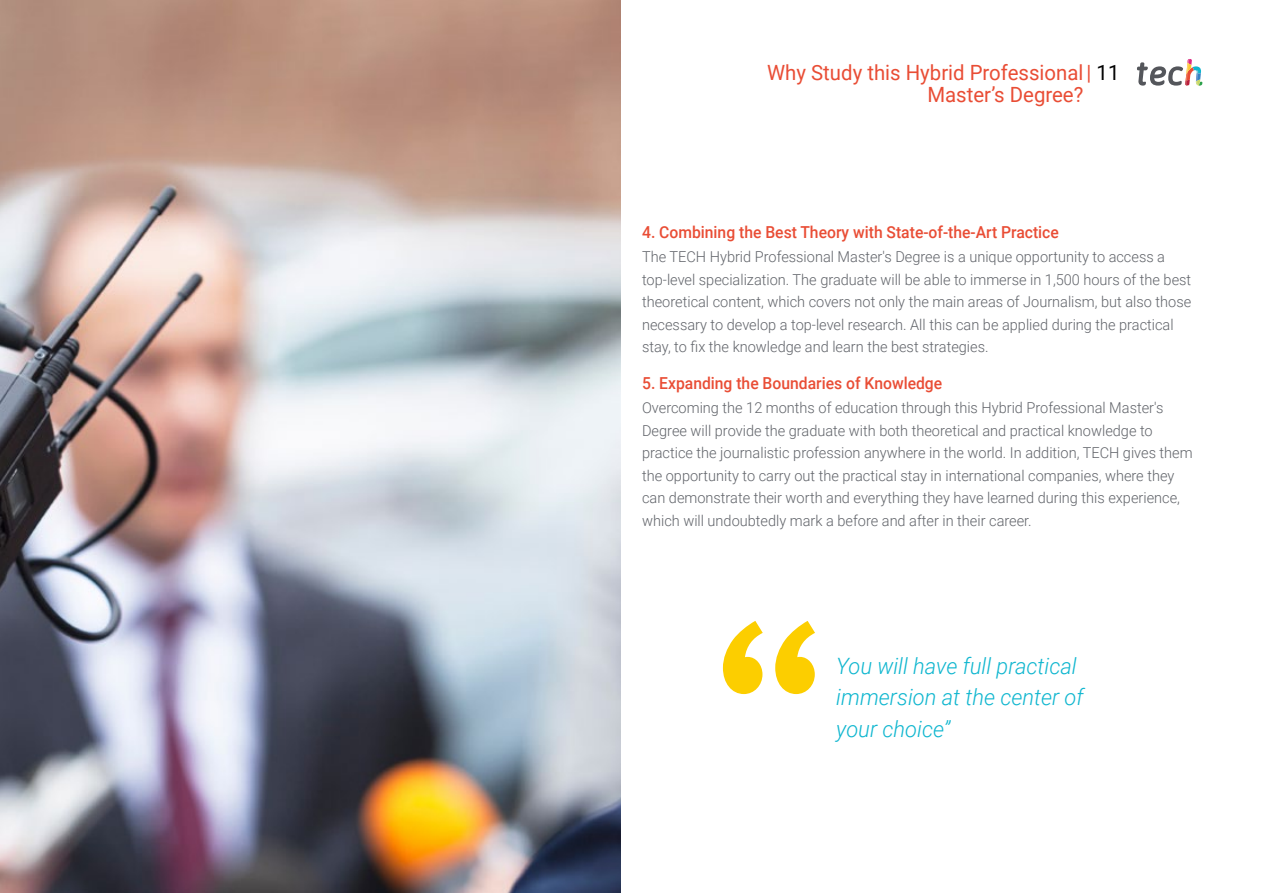
<style>
.page{position:relative;width:1263px;height:893px;background:#fff}
.page>*{position:absolute;margin:0;border:0;box-sizing:border-box;transform-origin:0 0}
.t1{font:italic 300 22.5px/31.5px "Roboto";color:#0fb6cf}
.t2{font:21px/22.5px "Roboto";color:#e94d35}
.t3{font:500 16.5px "Roboto";color:#e94d35;scale:.95 1}
.t4{font:300 15px/22.5px "Roboto";color:#61646a}
.s1{color:#000}
</style>
<div class="page">
<svg style="left:1137px;top:59px;width:65px;height:27px"></svg>
<svg style="left:723px;top:621px;width:92px;height:73px"></svg>
<img style="left:0;top:0;width:621px;height:893px">
<h2 class="t2" style="left:927px;top:60px;width:194px;text-indent:-160px">Why Study this Hybrid Professional | <span class="s1">11<br></span>Master’s Degree?</h2>
<p class="t3" style="left:642px;top:220px;width:440px">4. Combining the Best Theory with State-of-the-Art Practice</p>
<p class="t4" style="left:642px;top:245px;width:551px">The TECH Hybrid Professional Master's Degree is a unique opportunity to access a top-level specialization. The graduate will be able to immerse in 1,500 hours of the best theoretical content, which covers not only the main areas of Journalism, but also those necessary to develop a top-level research. All this can be applied during the practical stay, to fix the knowledge and learn the best strategies.</p>
<p class="t3" style="left:642px;top:371px;width:317px">5. Expanding the Boundaries of Knowledge</p>
<p class="t4" style="left:642px;top:396px;width:552px">Overcoming the 12 months of education through this Hybrid Professional Master's Degree will provide the graduate with both theoretical and practical knowledge to practice the journalistic profession anywhere in the world. In addition, TECH gives them the opportunity to carry out the practical stay in international companies, where they can demonstrate their worth and everything they have learned during this experience, which will undoubtedly mark a before and after in their career.</p>
<h1 class="t1" style="left:836px;top:649px;width:249px">You will have full practical immersion at the center of your choice”</h1>
</div>
